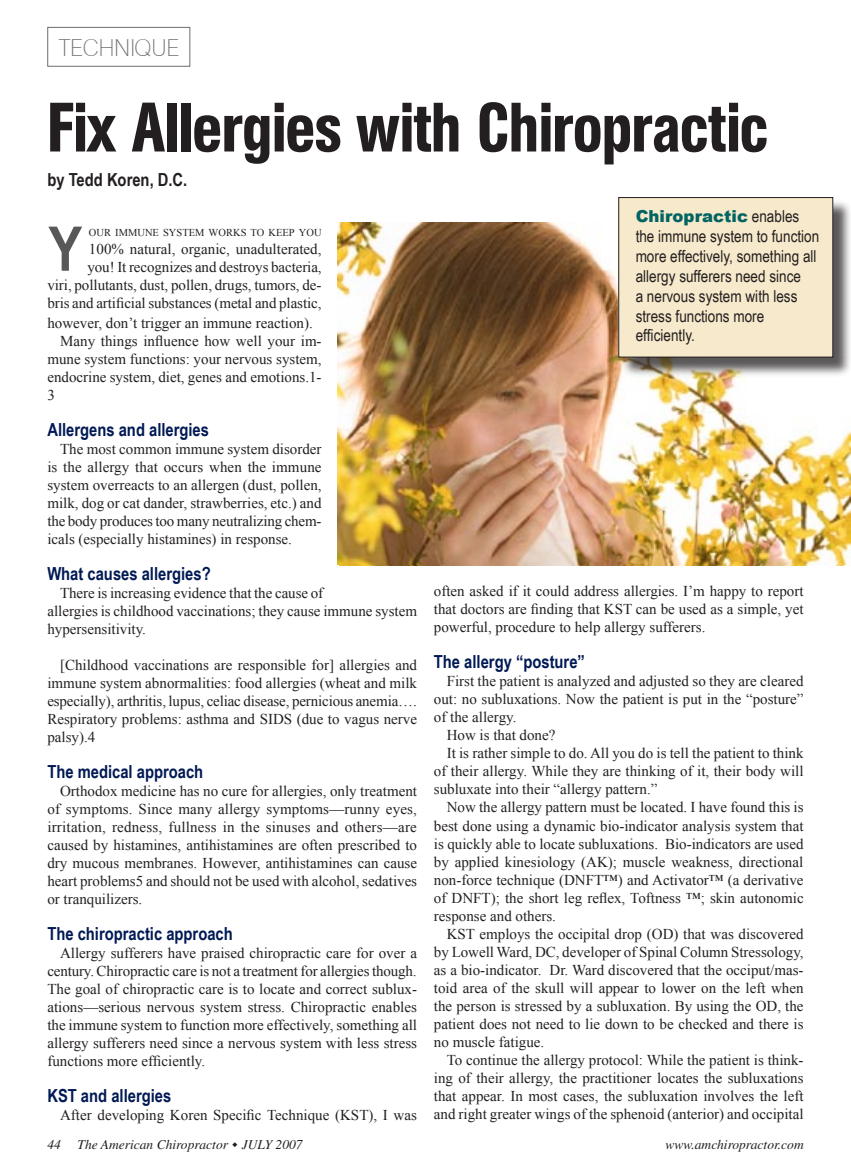
<style>
.page{position:relative;width:851px;height:1175px;background:#fff}
.page>*{position:absolute;margin:0;border:0;box-sizing:border-box;transform-origin:0 0}
.Body{font:69px "Agent Con Med DB Normal";color:#231f20}
.Big_Letter{font:700 61.65px "Arial Narrow";color:#57585a}
.Category{font:24px "Agent Light DB Normal";color:#6c6d70}
.Headings{font:700 18px "Arial Narrow";color:#001954}
.Author{font:700 18px "Arial Narrow";color:#231f20}
.Body-2{font:16.5px/19.8px "Arial Narrow";color:#231f20}
.Body-3{font:15px/18px "Times New Roman";color:#231f20;text-align:justify}
.Body_no_Indent{font:15px/18px "Times New Roman";letter-spacing:-.005em;color:#231f20;text-align:right}
.t1{font:italic 13.5px "Times";color:#231f20}
.Body_no_Indent-2{font:10.5px "Times New Roman";color:#231f20}
.s1{font-family:"Arial";font-weight:900;color:#016462}
</style>
<div class="page">
<div style="left:47px;top:27px;width:143px;height:40px;border:1px solid #6c6d70"></div>
<img style="left:337px;top:223px;width:513px;height:341px">
<div style="left:619px;top:198px;width:231px;height:179px;background:#231f20;opacity:.75"></div>
<div style="left:618px;top:197px;width:214px;height:160px;background:#f7e9cb"></div>
<div style="left:618px;top:197px;width:215px;height:160px;border:1px solid #231f20"></div>
<p class="Category" style="left:59px;top:35px;width:122px">TECHNIQUE</p>
<p class="Body" style="left:47px;top:89px;width:722px">Fix Allergies with Chiropractic</p>
<p class="Author" style="left:47px;top:166px;width:141px">by Tedd Koren, D.C.</p>
<p class="Big_Letter" style="left:48px;top:202px;width:35px">Y</p>
<p class="Body_no_Indent-2" style="left:89px;top:225px;width:234px">OUR IMMUNE SYSTEM WORKS TO KEEP YOU</p>
<p class="Body_no_Indent" style="left:47px;top:240px;width:276px">100% natural, organic, unadulterated,<br>you! It recognizes and destroys bacteria,<br>viri, pollutants, dust, pollen, drugs, tumors, de&shy;bris and artificial substances (metal and plastic,</p>
<p class="Body_no_Indent" style="left:47px;top:313px;width:267px">however, don’t trigger an immune reaction).</p>
<p class="Body-3" style="left:47px;top:331px;width:276px;text-indent:13px">Many things influence how well your im&shy;mune system functions: your nervous system, endocrine system, diet, genes and emotions.1- 3</p>
<p class="Headings" style="left:47px;top:416px;width:163px">Allergens and allergies</p>
<p class="Body-3" style="left:47px;top:439px;width:276px;text-indent:13px">The most common immune system disorder is the allergy that occurs when the immune system overreacts to an allergen (dust, pollen, milk, dog or cat dander, strawberries, etc.) and the body produces too many neutralizing chem&shy;icals (especially histamines) in response.</p>
<p class="Headings" style="left:47px;top:560px;width:165px">What causes allergies?</p>
<p class="Body-3" style="left:47px;top:583px;width:371px;text-align:left;text-indent:13px">There is increasing evidence that the cause of<br>allergies is childhood vaccinations; they cause immune system hypersensitivity.</p>
<p class="Body-3" style="left:47px;top:655px;width:371px;text-indent:13px">[Childhood vaccinations are responsible for] allergies and immune system abnormalities: food allergies (wheat and milk especially), arthritis, lupus, celiac disease, pernicious anemia….<br>Respiratory problems: asthma and SIDS (due to vagus nerve palsy).4</p>
<p class="Headings" style="left:47px;top:758px;width:157px">The medical approach</p>
<p class="Body-3" style="left:47px;top:781px;width:371px;text-indent:13px">Orthodox medicine has no cure for allergies, only treatment of symptoms. Since many allergy symptoms—runny eyes, irritation, redness, fullness in the sinuses and others—are caused by histamines, antihistamines are often prescribed to dry mucous membranes. However, antihistamines can cause heart problems5 and should not be used with alcohol, sedatives or tranquilizers.</p>
<p class="Headings" style="left:47px;top:920px;width:187px">The chiropractic approach</p>
<p class="Body-3" style="left:47px;top:943px;width:371px;text-indent:13px">Allergy sufferers have praised chiropractic care for over a century. Chiropractic care is not a treatment for allergies though.<br>The goal of chiropractic care is to locate and correct sublux&shy;ations—serious nervous system stress. Chiropractic enables the immune system to function more effectively, something all allergy sufferers need since a nervous system with less stress functions more efficiently.</p>
<p class="Headings" style="left:47px;top:1082px;width:125px">KST and allergies</p>
<p class="Body-3" style="left:60px;top:1105px;width:358px">After developing Koren Specific Technique (KST), I was</p>
<p class="Body-2" style="left:635px;top:206px;width:185px"><span class="s1">Chiropractic</span> enables the immune system to function more effectively, something all allergy sufferers need since<br>a nervous system with less stress functions more efficiently.</p>
<p class="Body-3" style="left:434px;top:582px;width:371px">often asked if it could address allergies. I’m happy to report that doctors are finding that KST can be used as a simple, yet powerful, procedure to help allergy sufferers.</p>
<p class="Headings" style="left:434px;top:648px;width:152px">The allergy “posture”</p>
<p class="Body-3" style="left:434px;top:672px;width:371px;text-indent:13px">First the patient is analyzed and adjusted so they are cleared out: no subluxations. Now the patient is put in the “posture” of the allergy.</p>
<p class="Body-3" style="left:446px;top:726px;width:110px">How is that done?</p>
<p class="Body-3" style="left:434px;top:744px;width:371px;text-indent:13px">It is rather simple to do. All you do is tell the patient to think of their allergy. While they are thinking of it, their body will subluxate into their “allergy pattern.”</p>
<p class="Body-3" style="left:434px;top:798px;width:371px;text-indent:13px">Now the allergy pattern must be located. I have found this is best done using a dynamic bio-indicator analysis system that is quickly able to locate subluxations. Bio-indicators are used by applied kinesiology (AK); muscle weakness, directional non-force technique (DNFT™) and Activator™ (a derivative of DNFT); the short leg reflex, Toftness ™; skin autonomic response and others.</p>
<p class="Body-3" style="left:434px;top:924px;width:371px;text-indent:13px">KST employs the occipital drop (OD) that was discovered by Lowell Ward, DC, developer of Spinal Column Stressology, as a bio-indicator. Dr. Ward discovered that the occiput/mas&shy;toid area of the skull will appear to lower on the left when the person is stressed by a subluxation. By using the OD, the patient does not need to lie down to be checked and there is no muscle fatigue.</p>
<p class="Body-3" style="left:434px;top:1050px;width:371px;text-indent:13px">To continue the allergy protocol: While the patient is think&shy;ing of their allergy, the practitioner locates the subluxations that appear. In most cases, the subluxation involves the left and right greater wings of the sphenoid (anterior) and occipital</p>
<p class="t1" style="left:47px;top:1136px;width:257px">44 The American Chiropractor JULY 2007</p>
<p class="t1" style="left:665px;top:1136px;width:140px">www.amchiropractor.com</p>
</div>
